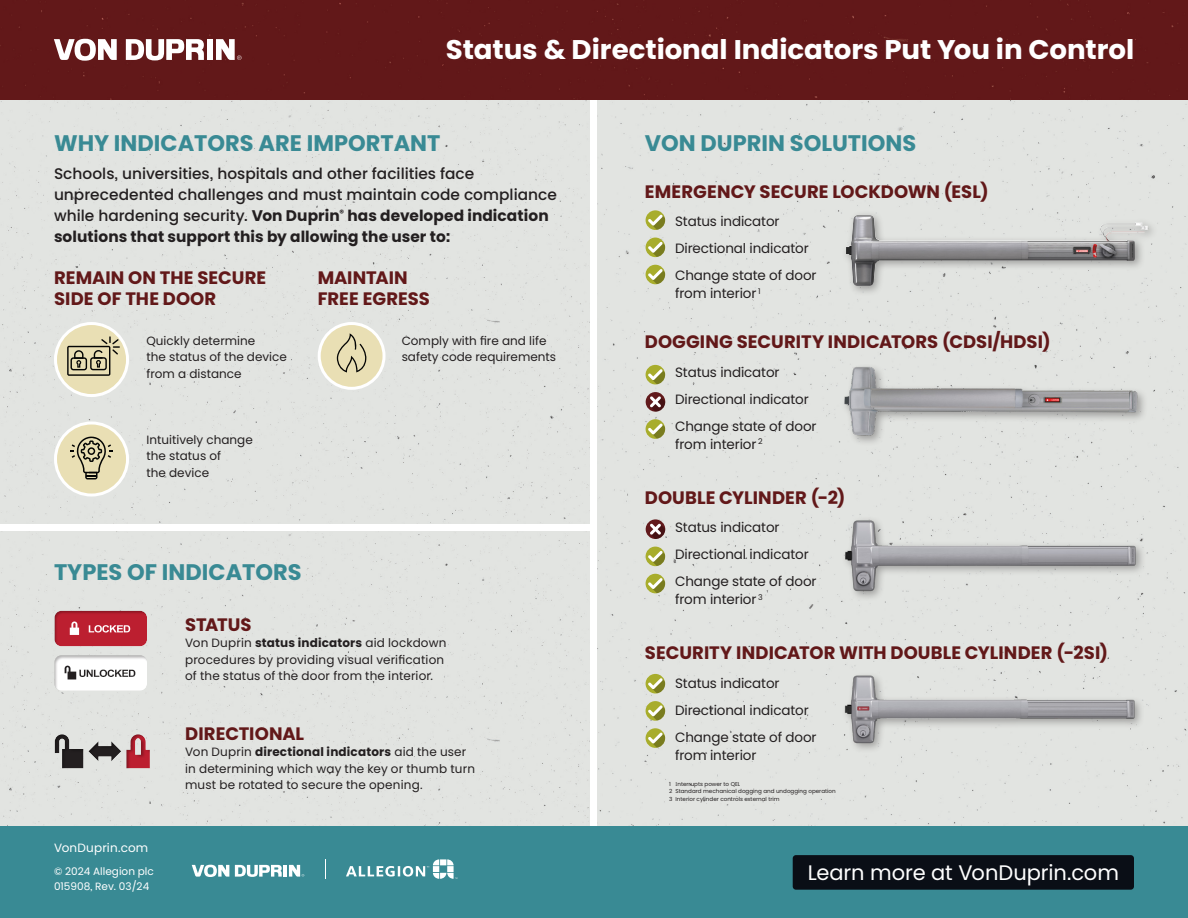
<style>
.page{position:relative;width:1188px;height:918px;background:#fff}
.page>*{position:absolute;margin:0;border:0;box-sizing:border-box;transform-origin:0 0}
.HDR_1{font:700 27px "Poppins";letter-spacing:-.005em;color:#fff}
.HDR_3_15_18pt{font:700 22.5px "Poppins";color:#398a94}
.HDR_3_15_18pt-2{font:21px "Poppins";letter-spacing:-.005em;color:#fff}
.HDR_3_15_18pt-3{font:700 18px/21px "Poppins";letter-spacing:.005em;color:#621819}
.HDR_1-2{font:500 15.3px/21px "Poppins";color:#231f20}
.Chart_Body_FL{font:13.5px/18px "Poppins";letter-spacing:-.01em;color:#231f20}
.Chart_Body_FL-2{font:12px/16.5px "Poppins";color:#231f20}
.Body{font:12px "Poppins";letter-spacing:.015em;color:#fff}
.Notes{font:10.5px "Poppins";color:#fff}
.t1{font:5.55px "Poppins";color:#231f20}
.s1{font-weight:700}
.s2{font-family:"Minion Pro"}
</style>
<div class="page">
<div style="left:0;top:532px;width:590px;height:295px;background:#e2e4e1"></div>
<div style="left:0;top:100px;width:590px;height:423px;background:#e2e4e1"></div>
<div style="left:598px;top:99px;width:590px;height:728px;background:#e2e4e1"></div>
<div style="left:56px;top:324px;width:72px;height:72px;background:#e9dfb4;border-radius:50%"></div>
<div style="left:54px;top:322px;width:75px;height:75px;border:3px solid #fff;border-radius:50%"></div>
<div style="left:56px;top:423px;width:72px;height:72px;background:#e9dfb4;border-radius:50%"></div>
<div style="left:54px;top:422px;width:75px;height:75px;border:3px solid #fff;border-radius:50%"></div>
<div style="left:319px;top:324px;width:65px;height:64px;background:#e9dfb4;border-radius:50%"></div>
<div style="left:318px;top:322px;width:68px;height:68px;border:3px solid #fff;border-radius:50%"></div>
<div style="left:0;top:0;width:1188px;height:99px;background:#621819"></div>
<svg style="left:54px;top:39px;width:63px;height:22px"></svg>
<svg style="left:126px;top:39px;width:78px;height:21px"></svg>
<div style="left:207px;top:39px;width:6px;height:21px;background:#fff"></div>
<svg style="left:216px;top:39px;width:26px;height:21px"></svg>
<svg style="left:646px;top:210px;width:19px;height:20px"></svg>
<svg style="left:648px;top:215px;width:15px;height:11px"></svg>
<svg style="left:646px;top:238px;width:19px;height:19px"></svg>
<svg style="left:648px;top:242px;width:15px;height:11px"></svg>
<svg style="left:646px;top:265px;width:19px;height:19px"></svg>
<svg style="left:648px;top:269px;width:15px;height:11px"></svg>
<svg style="left:71px;top:436px;width:41px;height:43px"></svg>
<svg style="left:67px;top:336px;width:53px;height:40px"></svg>
<svg style="left:337px;top:333px;width:30px;height:40px"></svg>
<div style="left:53px;top:731px;width:97px;height:38px;background:#231f20;opacity:.34"></div>
<div style="left:54px;top:610px;width:96px;height:81px;background:#231f20;opacity:.34"></div>
<div style="left:0;top:827px;width:1188px;height:91px;background:#398a94"></div>
<div style="left:793px;top:855px;width:341px;height:35px;background:#0a0e16;border-radius:3px"></div>
<svg style="left:346px;top:859px;width:112px;height:20px"></svg>
<svg style="left:325px;top:859px;width:1px;height:20px"></svg>
<svg style="left:192px;top:865px;width:37px;height:12px"></svg>
<svg style="left:235px;top:865px;width:69px;height:12px"></svg>
<svg style="left:646px;top:365px;width:19px;height:19px"></svg>
<svg style="left:648px;top:369px;width:15px;height:11px"></svg>
<svg style="left:646px;top:392px;width:19px;height:20px"></svg>
<svg style="left:650px;top:396px;width:11px;height:11px"></svg>
<svg style="left:646px;top:419px;width:19px;height:20px"></svg>
<svg style="left:648px;top:423px;width:15px;height:12px"></svg>
<svg style="left:646px;top:519px;width:19px;height:20px"></svg>
<svg style="left:650px;top:524px;width:11px;height:11px"></svg>
<svg style="left:646px;top:547px;width:19px;height:19px"></svg>
<svg style="left:648px;top:551px;width:15px;height:11px"></svg>
<svg style="left:646px;top:574px;width:19px;height:19px"></svg>
<svg style="left:648px;top:578px;width:15px;height:11px"></svg>
<svg style="left:646px;top:674px;width:19px;height:20px"></svg>
<svg style="left:648px;top:678px;width:15px;height:11px"></svg>
<svg style="left:646px;top:701px;width:19px;height:20px"></svg>
<svg style="left:648px;top:705px;width:15px;height:11px"></svg>
<svg style="left:646px;top:728px;width:19px;height:20px"></svg>
<svg style="left:648px;top:732px;width:15px;height:12px"></svg>
<div style="left:841px;top:363px;width:307px;height:83px;background:#e2e4e1"></div>
<img style="left:840px;top:363px;width:305px;height:81px">
<img style="left:839px;top:501px;width:306px;height:102px">
<div style="left:842px;top:210px;width:316px;height:87px;background:#e2e4e1"></div>
<img style="left:846px;top:215px;width:302px;height:71px">
<img style="left:840px;top:672px;width:300px;height:89px">
<p class="HDR_1" style="left:446px;top:33px;width:690px">Status &amp; Directional Indicators Put You in Control</p>
<p class="HDR_3_15_18pt" style="left:54px;top:130px;width:388px">WHY INDICATORS ARE IMPORTANT</p>
<p class="HDR_1-2" style="left:54px;top:163px;width:504px">Schools, universities, hospitals and other facilities face unprecedented challenges and must maintain code compliance while hardening security. <span class="s1">Von Duprin</span><sup>®</sup> <span class="s1">has developed indication solutions that support this by allowing the user to:</span></p>
<p class="HDR_3_15_18pt-3" style="left:54px;top:267px;width:214px">REMAIN ON THE SECURE</p>
<p class="HDR_3_15_18pt-3" style="left:54px;top:288px;width:164px">SIDE OF THE DOOR</p>
<p class="Chart_Body_FL-2" style="left:147px;top:333px;width:142px">Quickly determine<br>the status of the device from a distance</p>
<p class="Chart_Body_FL-2" style="left:147px;top:431px;width:108px">Intuitively change the status of<br>the device</p>
<p class="HDR_3_15_18pt-3" style="left:318px;top:267px;width:114px">MAINTAIN<br>FREE EGRESS</p>
<p class="Chart_Body_FL-2" style="left:402px;top:333px;width:156px">Comply with fire and life safety code requirements</p>
<p class="HDR_3_15_18pt" style="left:54px;top:559px;width:249px">TYPES OF INDICATORS</p>
<p class="HDR_3_15_18pt-3" style="left:185px;top:614px;width:68px">STATUS</p>
<p class="Chart_Body_FL-2" style="left:185px;top:635px;width:263px">Von Duprin <span class="s1">status indicators</span> aid lockdown procedures by providing visual verification of the status of the door from the interior.</p>
<p class="Body" style="left:54px;top:841px;width:96px">VonDuprin.com</p>
<p class="Notes" style="left:54px;top:865px;width:101px">© 2024 Allegion plc</p>
<p class="Notes" style="left:54px;top:880px;width:97px">015908, Rev. 03/24</p>
<p class="HDR_3_15_18pt-3" style="left:185px;top:723px;width:121px">DIRECTIONAL</p>
<p class="Chart_Body_FL-2" style="left:185px;top:744px;width:291px">Von Duprin <span class="s1">directional indicators</span> aid the user in determining which way the key or thumb turn must be rotated to secure the opening.</p>
<p class="HDR_3_15_18pt" style="left:645px;top:130px;width:273px">VON DUPRIN SOLUTIONS</p>
<p class="HDR_3_15_18pt-3" style="left:645px;top:181px;width:345px">EMERGENCY SECURE LOCKDOWN (ESL)</p>
<p class="Chart_Body_FL" style="left:675px;top:212px;width:106px">Status indicator</p>
<p class="Chart_Body_FL" style="left:675px;top:239px;width:135px">Directional indicator</p>
<p class="Chart_Body_FL" style="left:675px;top:266px;width:143px">Change state of door from interior <sup>1</sup></p>
<p class="HDR_3_15_18pt-3" style="left:645px;top:332px;width:407px">DOGGING SECURITY INDICATORS (CDSI/HDSI)</p>
<p class="Chart_Body_FL" style="left:675px;top:363px;width:106px">Status indicator</p>
<p class="Chart_Body_FL" style="left:675px;top:390px;width:135px">Directional indicator</p>
<p class="Chart_Body_FL" style="left:675px;top:417px;width:143px">Change state of door from interior <sup>2</sup></p>
<p class="HDR_3_15_18pt-3" style="left:645px;top:487px;width:202px">DOUBLE CYLINDER (-2)</p>
<p class="Chart_Body_FL" style="left:675px;top:519px;width:106px">Status indicator</p>
<p class="Chart_Body_FL" style="left:675px;top:546px;width:135px">Directional indicator</p>
<p class="Chart_Body_FL" style="left:675px;top:573px;width:143px">Change state of door from interior <sup>3</sup></p>
<p class="HDR_3_15_18pt-3" style="left:645px;top:643px;width:465px">SECURITY INDICATOR WITH DOUBLE CYLINDER (-2SI)</p>
<p class="Chart_Body_FL" style="left:675px;top:674px;width:106px">Status indicator</p>
<p class="Chart_Body_FL" style="left:675px;top:701px;width:135px">Directional indicator</p>
<p class="Chart_Body_FL" style="left:675px;top:728px;width:143px">Change state of door from interior</p>
<p class="t1" style="left:669px;top:781px;width:73px">1 <span class="s2">I</span>nterrupts power to QEL</p>
<p class="t1" style="left:669px;top:788px;width:168px">2 Standard mechanical dogging and undogging operation</p>
<p class="t1" style="left:669px;top:796px;width:112px">3 Interior cylinder controls external trim</p>
<p class="HDR_3_15_18pt-2" style="left:808px;top:860px;width:313px">Learn more at VonDuprin.com</p>
</div>
